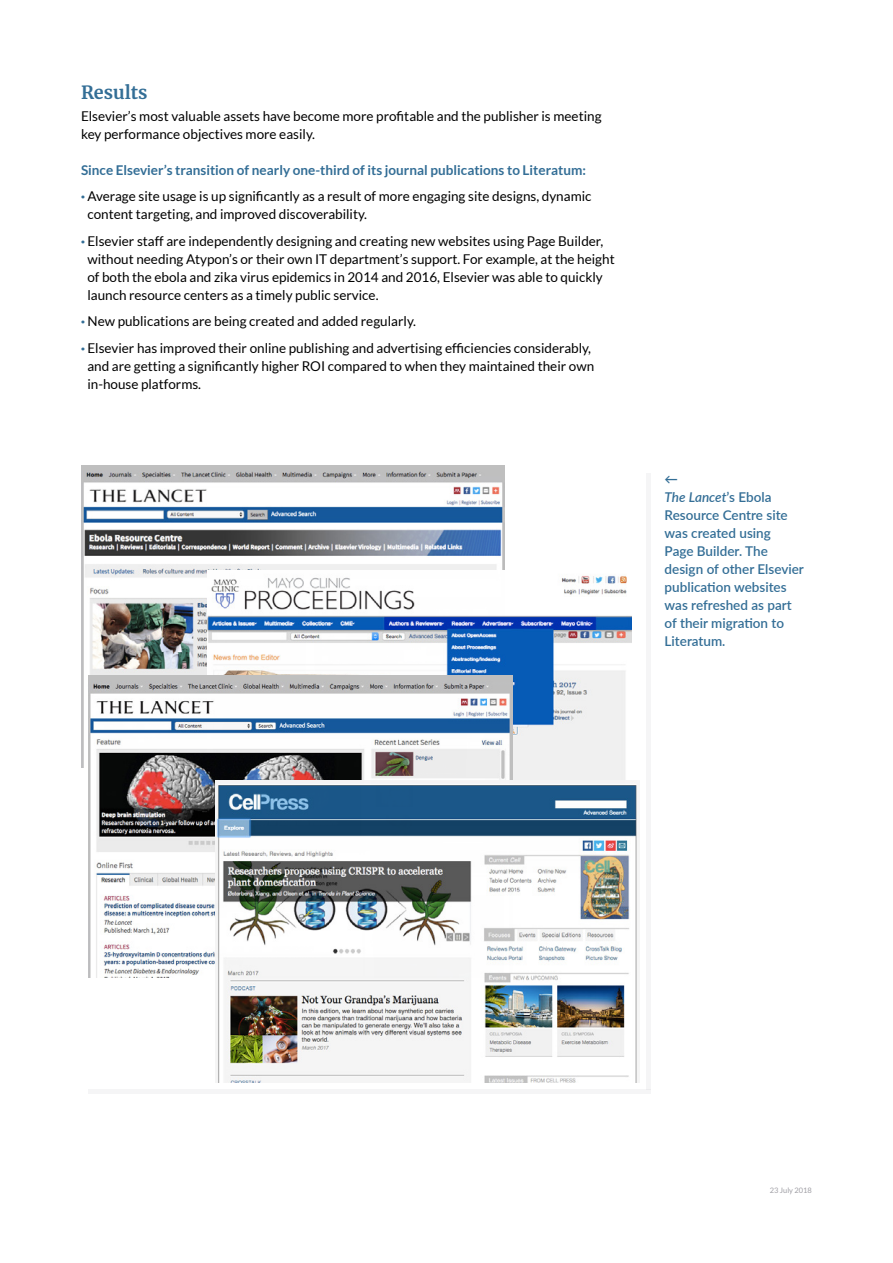
<style>
.page{position:relative;width:893px;height:1263px;background:#fff}
.page>*{position:absolute;margin:0;border:0;box-sizing:border-box;transform-origin:0 0}
.t1{font:700 18px "Merriweather";color:#336e96}
.t2{font:13.5px/18px "Lato";color:#000}
.t3{font:700 13.5px/26.5px "Lato";color:#336e96}
.t4{font:600 13.5px/18px "Lato";color:#336e96}
.t5{font:7.5px "Lato";color:#a09fa5}
.s1{font-weight:900}
.s2{font-weight:400;color:#000}
.s3{font-weight:900;color:#336e96}
.s4{font-style:italic}
</style>
<div class="page">
<div style="left:88px;top:1089px;width:563px;height:5px;background:#f5f5f6"></div>
<hr style="left:647px;top:473px;width:4px;height:616px;background:#f5f5f6">
<img style="left:81px;top:466px;width:424px;height:301px">
<img style="left:208px;top:571px;width:424px;height:210px">
<img style="left:88px;top:676px;width:424px;height:301px">
<img style="left:215px;top:781px;width:424px;height:301px">
<h1 class="t1" style="left:81px;top:80px;width:68px">Results</h1>
<p class="t2" style="left:81px;top:107px;width:522px">Elsevier’s most valuable assets have become more profitable and the publisher is meeting key performance objectives more easily.</p>
<p class="t3" style="left:81px;top:157px;width:512px">Since Elsevier’s transition of nearly one-third of its journal publications to Literatum: <span class="s1">·</span> <span class="s2">Average site usage is up significantly as a result of more engaging site designs, dynamic</span></p>
<p class="t2" style="left:81px;top:201px;width:524px;line-height:26.5px;text-indent:6px">content targeting, and improved discoverability.<br><span class="s3">·</span> Elsevier staff are independently designing and creating new websites using Page Builder,</p>
<p class="t2" style="left:87px;top:250px;width:529px">without needing Atypon’s or their own IT department’s support. For example, at the height of both the ebola and zika virus epidemics in 2014 and 2016, Elsevier was able to quickly launch resource centers as a timely public service.</p>
<p class="t2" style="left:81px;top:308px;width:512px;line-height:26.5px"><span class="s3">·</span> New publications are being created and added regularly.<br><span class="s3">·</span> Elsevier has improved their online publishing and advertising efficiencies considerably,</p>
<p class="t2" style="left:87px;top:357px;width:508px">and are getting a significantly higher ROI compared to when they maintained their own in-house platforms.</p>
<p class="t4" style="left:665px;top:469px;width:141px">←<br><span class="s4">The Lancet</span>’s Ebola<br>Resource Centre site was created using<br>Page Builder. The design of other Elsevier publication websites was refreshed as part of their migration to<br>Literatum.</p>
<p class="t5" style="left:770px;top:1186px;width:44px">23 July 2018</p>
</div>
